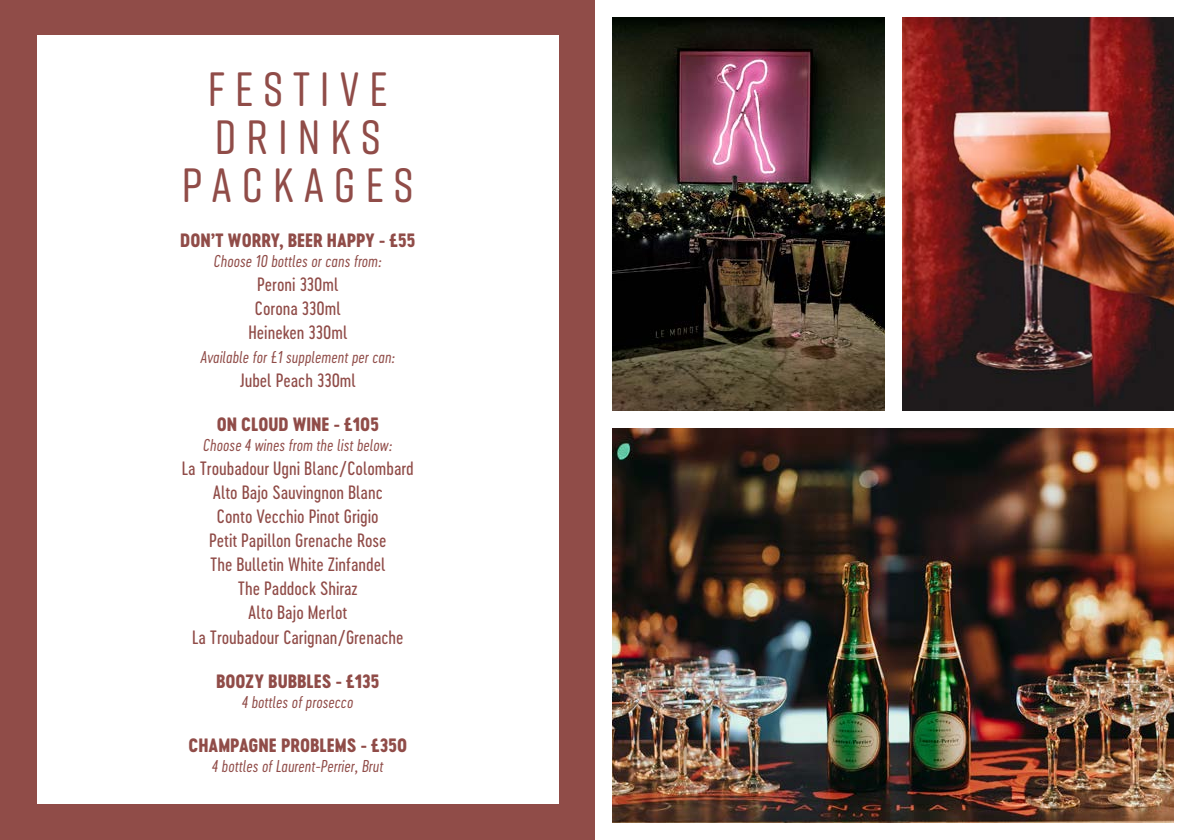
<style>
.page{position:relative;width:1191px;height:840px;background:#fff}
.page>*{position:absolute;margin:0;border:0;box-sizing:border-box;transform-origin:0 0}
.t1{font:500 48px/48px "Rift Soft";letter-spacing:.21em;color:#904c48;text-align:center}
.t2{font:18px/24px "Cervo Neue Regular Neue";color:#904c48;text-align:center}
.t3{font:18px "Cervo Neue Extra Bold Neue";color:#904c48}
.t4{font:italic 16px "Cervo Neue Light Neue";color:#904c48}
</style>
<div class="page">
<div style="left:0;top:0;width:595px;height:839px;background:#904c48"></div>
<div style="left:37px;top:36px;width:521px;height:767px;background:#fff"></div>
<img style="left:902px;top:17px;width:272px;height:394px">
<img style="left:612px;top:17px;width:272px;height:394px">
<img style="left:612px;top:428px;width:562px;height:394px">
<h1 class="t1" style="left:182px;top:63px;width:233px">FE STIVE<br>D RIN KS<br>PACKAGES</h1>
<p class="t3" style="left:180px;top:227px;width:237px">DON’T WORRY, BEER HAPPY - £55</p>
<p class="t4" style="left:214px;top:251px;width:169px">Choose 10 bottles or cans from:</p>
<p class="t2" style="left:248px;top:272px;width:100px">Peroni 330ml<br>Corona 330ml<br>Heineken 330ml</p>
<p class="t4" style="left:200px;top:347px;width:196px">Available for £1 supplement per can:</p>
<p class="t2" style="left:240px;top:368px;width:117px">Jubel Peach 330ml</p>
<p class="t3" style="left:217px;top:411px;width:164px">ON CLOUD WINE - £105</p>
<p class="t4" style="left:203px;top:435px;width:191px">Choose 4 wines from the list below:</p>
<p class="t2" style="left:182px;top:456px;width:233px">La Troubadour Ugni Blanc/Colombard<br>Alto Bajo Sauvingnon Blanc<br>Conto Vecchio Pinot Grigio<br>Petit Papillon Grenache Rose<br>The Bulletin White Zinfandel<br>The Paddock Shiraz<br>Alto Bajo Merlot<br>La Troubadour Carignan/Grenache</p>
<p class="t3" style="left:216px;top:667px;width:165px">BOOZY BUBBLES - £135</p>
<p class="t4" style="left:242px;top:691px;width:113px">4 bottles of prosecco</p>
<p class="t3" style="left:188px;top:731px;width:220px">CHAMPAGNE PROBLEMS - £350</p>
<p class="t4" style="left:212px;top:755px;width:173px">4 bottles of Laurent-Perrier, Brut</p>
</div>
